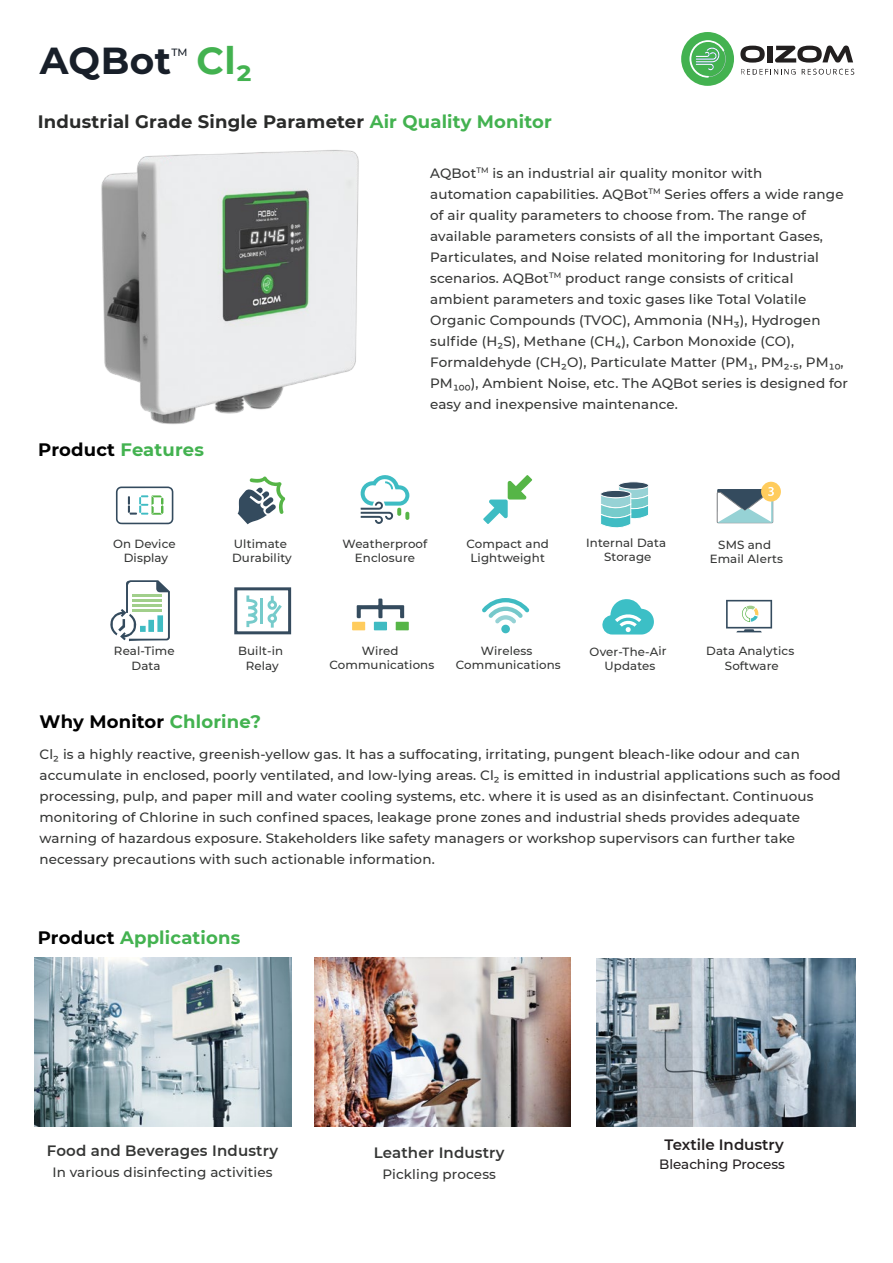
<style>
.page{position:relative;width:893px;height:1263px;background:#fff}
.page>*{position:absolute;margin:0;border:0;box-sizing:border-box;transform-origin:0 0}
.t1{font:700 37.5px "Montserrat";letter-spacing:.01em;color:#181f29}
.t2{font:700 37.5px "Montserrat";color:#43b250}
.t3{font:700 18px "Montserrat";letter-spacing:.01em;color:#2a2b2a}
.t4{font:700 18px "Montserrat";letter-spacing:.01em;color:#43b250}
.t5{font:700 18px "Montserrat";letter-spacing:.01em;color:#010101}
.t6{font:600 15px "Montserrat";letter-spacing:.01em;color:#353635}
.t7{font:600 15px "Montserrat";color:#231f20}
.t8{font:500 13.5px/21px "Montserrat";letter-spacing:.01em;color:#353635}
.t9{font:500 13.5px "Montserrat";color:#231f20}
.t10{font:500 11.85px/14.1px "Montserrat";letter-spacing:.01em;color:#353635;text-align:center}
.t11{font:500 10.5px "Montserrat";color:#181f29}
.s1{color:#43b250}
.s2{color:#010101}
</style>
<div class="page">
<svg style="left:740px;top:46px;width:25px;height:17px"></svg>
<div style="left:767px;top:46px;width:5px;height:17px;background:#221f1f"></div>
<svg style="left:775px;top:46px;width:78px;height:17px"></svg>
<svg style="left:741px;top:69px;width:54px;height:6px"></svg>
<svg style="left:802px;top:69px;width:52px;height:6px"></svg>
<div style="left:681px;top:32px;width:53px;height:54px;background:#43b250;border-radius:50%"></div>
<svg style="left:689px;top:40px;width:37px;height:38px"></svg>
<img style="left:101px;top:150px;width:258px;height:274px">
<svg style="left:360px;top:475px;width:49px;height:49px"></svg>
<svg style="left:483px;top:475px;width:49px;height:49px"></svg>
<svg style="left:238px;top:476px;width:47px;height:48px"></svg>
<svg style="left:352px;top:598px;width:57px;height:32px"></svg>
<div style="left:501px;top:625px;width:9px;height:8px;background:#3fbbc2;border-radius:50%"></div>
<svg style="left:482px;top:598px;width:47px;height:25px"></svg>
<svg style="left:726px;top:600px;width:46px;height:32px"></svg>
<svg style="left:602px;top:599px;width:52px;height:35px"></svg>
<svg style="left:116px;top:486px;width:57px;height:38px"></svg>
<svg style="left:246px;top:595px;width:12px;height:32px"></svg>
<hr style="left:260px;top:599px;width:3px;height:25px;background:#76cbcb">
<svg style="left:267px;top:596px;width:15px;height:32px"></svg>
<div style="left:234px;top:587px;width:57px;height:47px;border:3px solid #354b5e"></div>
<div style="left:761px;top:482px;width:20px;height:20px;background:#ffcc5d;border-radius:50%"></div>
<svg style="left:717px;top:487px;width:57px;height:36px"></svg>
<svg style="left:601px;top:486px;width:48px;height:42px"></svg>
<div style="left:601px;top:490px;width:30px;height:8px;background:#344b5e;border-radius:50%"></div>
<div style="left:600px;top:490px;width:31px;height:8px;border:1px solid #fff;border-radius:50%"></div>
<div style="left:618px;top:482px;width:31px;height:7px;background:#344b5e;border-radius:50%"></div>
<div style="left:618px;top:482px;width:31px;height:7px;border:1px solid #fff;border-radius:50%"></div>
<svg style="left:110px;top:580px;width:60px;height:61px"></svg>
<hr style="left:133px;top:609px;width:29px;height:3px;background:#a1cf8b">
<hr style="left:133px;top:604px;width:29px;height:3px;background:#a1cf8b">
<hr style="left:133px;top:599px;width:29px;height:3px;background:#a1cf8b">
<hr style="left:133px;top:594px;width:29px;height:3px;background:#a1cf8b">
<img style="left:314px;top:957px;width:256px;height:169px">
<img style="left:597px;top:958px;width:259px;height:168px">
<img style="left:34px;top:958px;width:258px;height:168px">
<h1 class="t1" style="left:40px;top:34px;width:133px">AQBot</h1>
<p class="t11" style="left:171px;top:45px;width:18px">TM</p>
<h1 class="t2" style="left:197px;top:34px;width:57px">Cl2</h1>
<h2 class="t3" style="left:38px;top:108px;width:516px">Industrial Grade Single Parameter <span class="s1">Air Quality Monitor</span></h2>
<h2 class="t4" style="left:38px;top:437px;width:167px"><span class="s2">Product</span> Features</h2>
<p class="t8" style="left:430px;top:162px;width:419px">AQBot<sup>TM</sup> is an industrial air quality monitor with<br>automation capabilities. AQBot<sup>TM</sup> Series offers a wide range of air quality parameters to choose from. The range of available parameters consists of all the important Gases, Particulates, and Noise related monitoring for Industrial scenarios. AQBot<sup>TM</sup> product range consists of critical ambient parameters and toxic gases like Total Volatile Organic Compounds (TVOC), Ammonia (NH3), Hydrogen sulfide (H2S), Methane (CH4), Carbon Monoxide (CO), Formaldehyde (CH2O), Particulate Matter (PM1, PM2.5, PM10, PM100), Ambient Noise, etc. The AQBot series is designed for easy and inexpensive maintenance.</p>
<p class="t10" style="left:113px;top:536px;width:64px">On Device<br>Display</p>
<p class="t10" style="left:232px;top:536px;width:61px;text-align:left">Ultimate<br>Durability</p>
<p class="t10" style="left:343px;top:536px;width:86px">Weatherproof<br>Enclosure</p>
<p class="t10" style="left:466px;top:536px;width:84px">Compact and<br>Lightweight</p>
<p class="t10" style="left:586px;top:535px;width:82px">Internal Data<br>Storage</p>
<p class="t10" style="left:710px;top:537px;width:75px">SMS and<br>Email Alerts</p>
<p class="t10" style="left:114px;top:644px;width:62px">Real-Time<br>Data</p>
<p class="t10" style="left:238px;top:644px;width:47px">Built-in<br>Relay</p>
<p class="t10" style="left:329px;top:643px;width:106px">Wired<br>Communications</p>
<p class="t10" style="left:456px;top:643px;width:106px">Wireless<br>Communications</p>
<p class="t10" style="left:590px;top:644px;width:79px">Over-The-Air<br>Updates</p>
<p class="t10" style="left:706px;top:644px;width:90px">Data Analytics<br>Software</p>
<h2 class="t5" style="left:40px;top:709px;width:223px">Why Monitor <span class="s1">Chlorine?</span></h2>
<p class="t8" style="left:39px;top:743px;width:803px">Cl2 is a highly reactive, greenish-yellow gas. It has a suffocating, irritating, pungent bleach-like odour and can accumulate in enclosed, poorly ventilated, and low-lying areas. Cl2 is emitted in industrial applications such as food processing, pulp, and paper mill and water cooling systems, etc. where it is used as an disinfectant. Continuous monitoring of Chlorine in such confined spaces, leakage prone zones and industrial sheds provides adequate warning of hazardous exposure. Stakeholders like safety managers or workshop supervisors can further take necessary precautions with such actionable information.</p>
<h2 class="t4" style="left:38px;top:924px;width:204px"><span class="s2">Product</span> Applications</h2>
<p class="t6" style="left:47px;top:1140px;width:233px">Food and Beverages Industry</p>
<p class="t8" style="left:52px;top:1161px;width:222px">In various disinfecting activities</p>
<p class="t6" style="left:374px;top:1141px;width:132px">Leather Industry</p>
<p class="t8" style="left:382px;top:1163px;width:115px">Pickling process</p>
<p class="t7" style="left:664px;top:1134px;width:121px">Textile Industry</p>
<p class="t9" style="left:659px;top:1155px;width:127px">Bleaching Process</p>
</div>
